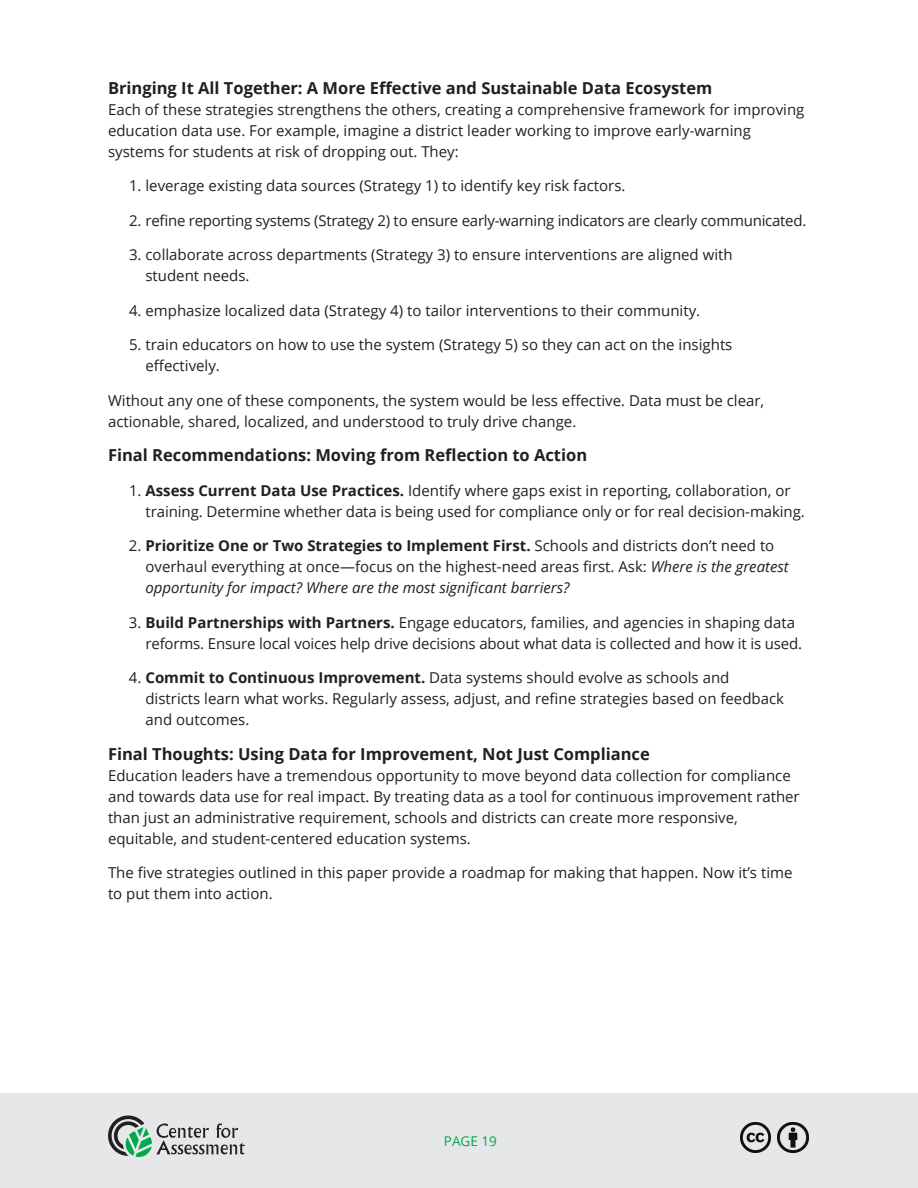
<style>
.page{position:relative;width:918px;height:1188px;background:#fff}
.page>*{position:absolute;margin:0;border:0;box-sizing:border-box;transform-origin:0 0}
.t1{font:700 16.5px "Open Sans";color:#231f20}
.t2{font:15px/21px "Open Sans";color:#231f20}
.t3{font:13.5px "Open Sans";color:#00a84e}
.s1{font-weight:700}
.s2{font-style:italic}
</style>
<div class="page">
<div style="left:0;top:1094px;width:918px;height:94px;background:#e6e7e9"></div>
<svg style="left:108px;top:1116px;width:137px;height:41px"></svg>
<img style="left:778px;top:1122px;width:30px;height:31px">
<img style="left:740px;top:1122px;width:31px;height:30px">
<p class="t1" style="left:108px;top:76px;width:606px">Bringing It All Together: A More Effective and Sustainable Data Ecosystem</p>
<p class="t2" style="left:108px;top:98px;width:698px">Each of these strategies strengthens the others, creating a comprehensive framework for improving education data use. For example, imagine a district leader working to improve early-warning systems for students at risk of dropping out. They:</p>
<p class="t2" style="left:129px;top:175px;width:498px">1. leverage existing data sources (Strategy 1) to identify key risk factors.</p>
<p class="t2" style="left:129px;top:209px;width:679px">2. refine reporting systems (Strategy 2) to ensure early-warning indicators are clearly communicated.</p>
<p class="t2" style="left:145px;top:244px;width:589px;text-indent:-16px">3. collaborate across departments (Strategy 3) to ensure interventions are aligned with student needs.</p>
<p class="t2" style="left:129px;top:299px;width:573px">4. emphasize localized data (Strategy 4) to tailor interventions to their community.</p>
<p class="t2" style="left:145px;top:334px;width:589px;text-indent:-16px">5. train educators on how to use the system (Strategy 5) so they can act on the insights effectively.</p>
<p class="t2" style="left:108px;top:389px;width:658px">Without any one of these components, the system would be less effective. Data must be clear, actionable, shared, localized, and understood to truly drive change.</p>
<p class="t1" style="left:108px;top:443px;width:481px">Final Recommendations: Moving from Reflection to Action</p>
<p class="t2" style="left:145px;top:479px;width:661px;text-indent:-16px">1. <span class="s1">Assess Current Data Use Practices.</span> Identify where gaps exist in reporting, collaboration, or training. Determine whether data is being used for compliance only or for real decision-making.</p>
<p class="t2" style="left:145px;top:535px;width:645px;text-indent:-16px">2. <span class="s1">Prioritize One or Two Strategies to Implement First.</span> Schools and districts don’t need to overhaul everything at once—focus on the highest-need areas first. Ask: <span class="s2">Where is the greatest opportunity for impact? Where are the most significant barriers?</span></p>
<p class="t2" style="left:145px;top:611px;width:658px;text-indent:-16px">3. <span class="s1">Build Partnerships with Partners.</span> Engage educators, families, and agencies in shaping data reforms. Ensure local voices help drive decisions about what data is collected and how it is used.</p>
<p class="t2" style="left:145px;top:667px;width:640px;text-indent:-16px">4. <span class="s1">Commit to Continuous Improvement.</span> Data systems should evolve as schools and districts learn what works. Regularly assess, adjust, and refine strategies based on feedback and outcomes.</p>
<p class="t1" style="left:108px;top:742px;width:543px">Final Thoughts: Using Data for Improvement, Not Just Compliance</p>
<p class="t2" style="left:108px;top:764px;width:693px">Education leaders have a tremendous opportunity to move beyond data collection for compliance and towards data use for real impact. By treating data as a tool for continuous improvement rather than just an administrative requirement, schools and districts can create more responsive, equitable, and student-centered education systems.</p>
<p class="t2" style="left:108px;top:862px;width:686px">The five strategies outlined in this paper provide a roadmap for making that happen. Now it’s time to put them into action.</p>
<p class="t3" style="left:444px;top:1132px;width:54px">PAGE 19</p>
</div>
